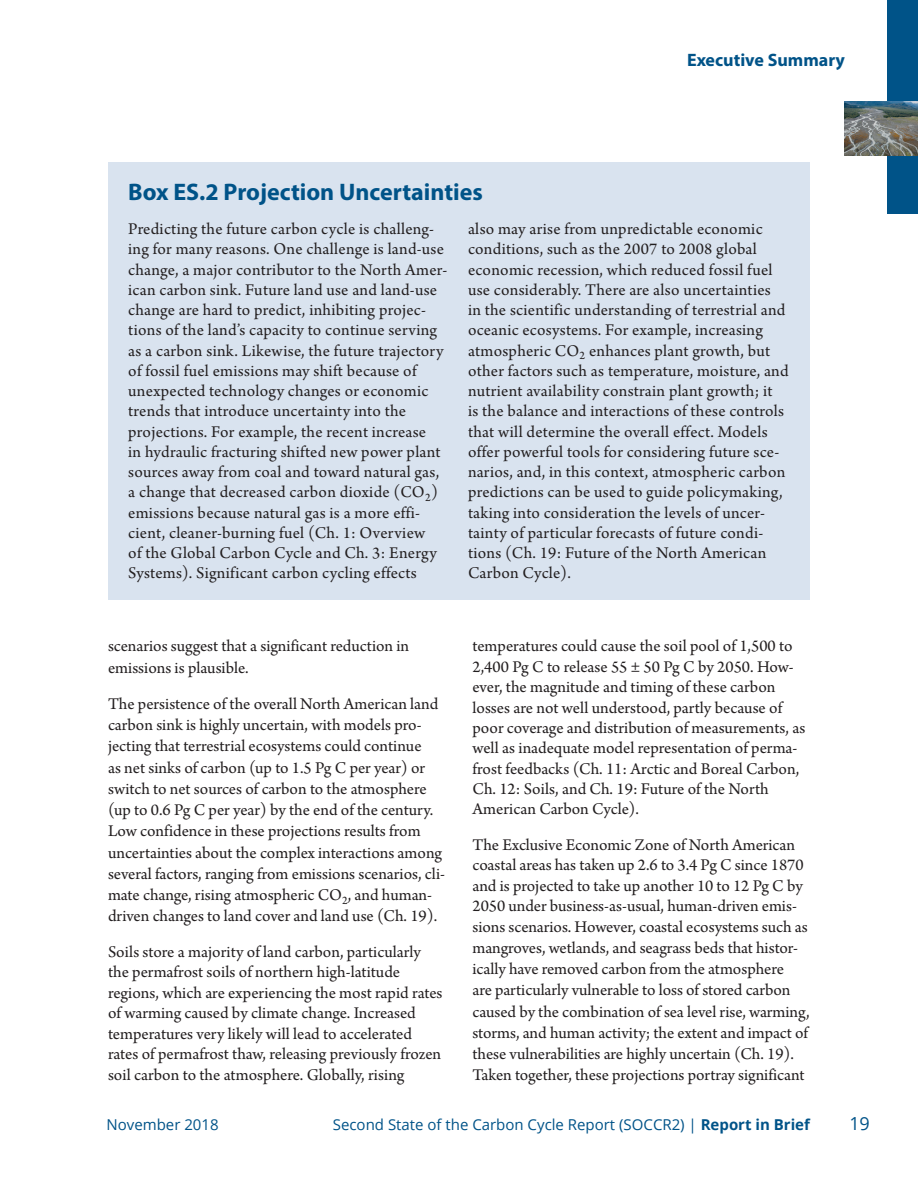
<style>
.page{position:relative;width:918px;height:1188px;background:#fff}
.page>*{position:absolute;margin:0;border:0;box-sizing:border-box;transform-origin:0 0}
.Box_Header{font:700 24px "Myriad Pro";color:#005388}
.t1{font:700 18px "Myriad Pro";color:#005388}
.t2{font:18px "Open Sans";color:#005388}
.Body{font:17.25px/20.2px "Arno Pro";letter-spacing:.005em;color:#231f20}
.t3{font:15px "Open Sans";color:#005388}
.s1{font-weight:700}
</style>
<div class="page">
<div style="left:887px;top:0;width:31px;height:214px;background:#005388"></div>
<img style="left:845px;top:101px;width:73px;height:55px">
<div style="left:108px;top:162px;width:702px;height:437px;background:#d9e3ef"></div>
<p class="t1" style="left:687px;top:48px;width:159px">Executive Summary</p>
<p class="Box_Header" style="left:128px;top:177px;width:356px">Box ES.2 Projection Uncertainties</p>
<p class="Body" style="left:128px;top:220px;width:321px">Predicting the future carbon cycle is challeng&shy;ing for many reasons. One challenge is land-use change, a major contributor to the North Amer&shy;ican carbon sink. Future land use and land-use change are hard to predict, inhibiting projec&shy;tions of the land’s capacity to continue serving as a carbon sink. Likewise, the future trajectory of fossil fuel emissions may shift because of unexpected technology changes or economic trends that introduce uncertainty into the projections. For example, the recent increase<br>in hydraulic fracturing shifted new power plant sources away from coal and toward natural gas, a change that decreased carbon dioxide (CO<sub>2</sub>) emissions because natural gas is a more effi&shy;cient, cleaner-burning fuel (Ch. 1: Overview<br>of the Global Carbon Cycle and Ch. 3: Energy Systems). Significant carbon cycling effects</p>
<p class="Body" style="left:468px;top:220px;width:322px">also may arise from unpredictable economic conditions, such as the 2007 to 2008 global economic recession, which reduced fossil fuel use considerably. There are also uncertainties<br>in the scientific understanding of terrestrial and oceanic ecosystems. For example, increasing atmospheric CO<sub>2</sub> enhances plant growth, but other factors such as temperature, moisture, and nutrient availability constrain plant growth; it<br>is the balance and interactions of these controls that will determine the overall effect. Models offer powerful tools for considering future sce&shy;narios, and, in this context, atmospheric carbon predictions can be used to guide policymaking, taking into consideration the levels of uncer&shy;tainty of particular forecasts of future condi&shy;tions (Ch. 19: Future of the North American Carbon Cycle).</p>
<p class="Body" style="left:108px;top:637px;width:303px;line-height:21.3px">scenarios suggest that a significant reduction in emissions is plausible.</p>
<p class="Body" style="left:108px;top:694px;width:338px;line-height:21.3px">The persistence of the overall North American land carbon sink is highly uncertain, with models pro&shy;jecting that terrestrial ecosystems could continue<br>as net sinks of carbon (up to 1.5 Pg C per year) or switch to net sources of carbon to the atmosphere (up to 0.6 Pg C per year) by the end of the century.<br>Low confidence in these projections results from uncertainties about the complex interactions among several factors, ranging from emissions scenarios, cli&shy;mate change, rising atmospheric CO<sub>2</sub>, and human&shy;driven changes to land cover and land use (Ch. 19).</p>
<p class="Body" style="left:108px;top:942px;width:336px">Soils store a majority of land carbon, particularly the permafrost soils of northern high-latitude regions, which are experiencing the most rapid rates of warming caused by climate change. Increased temperatures very likely will lead to accelerated rates of permafrost thaw, releasing previously frozen soil carbon to the atmosphere. Globally, rising</p>
<p class="Body" style="left:472px;top:637px;width:334px">temperatures could cause the soil pool of 1,500 to 2,400 Pg C to release 55 ± 50 Pg C by 2050. How&shy;ever, the magnitude and timing of these carbon losses are not well understood, partly because of poor coverage and distribution of measurements, as well as inadequate model representation of perma&shy;frost feedbacks (Ch. 11: Arctic and Boreal Carbon, Ch. 12: Soils, and Ch. 19: Future of the North American Carbon Cycle).</p>
<p class="Body" style="left:472px;top:835px;width:339px;line-height:20.9px">The Exclusive Economic Zone of North American coastal areas has taken up 2.6 to 3.4 Pg C since 1870 and is projected to take up another 10 to 12 Pg C by 2050 under business-as-usual, human-driven emis&shy;sions scenarios. However, coastal ecosystems such as mangroves, wetlands, and seagrass beds that histor&shy;ically have removed carbon from the atmosphere<br>are particularly vulnerable to loss of stored carbon caused by the combination of sea level rise, warming, storms, and human activity; the extent and impact of these vulnerabilities are highly uncertain (Ch. 19).<br>Taken together, these projections portray significant</p>
<p class="t3" style="left:106px;top:1114px;width:114px">November 2018</p>
<p class="t3" style="left:333px;top:1114px;width:479px">Second State of the Carbon Cycle Report (SOCCR2) | <span class="s1">Report in Brief</span></p>
<p class="t2" style="left:849px;top:1111px;width:22px">19</p>
</div>
